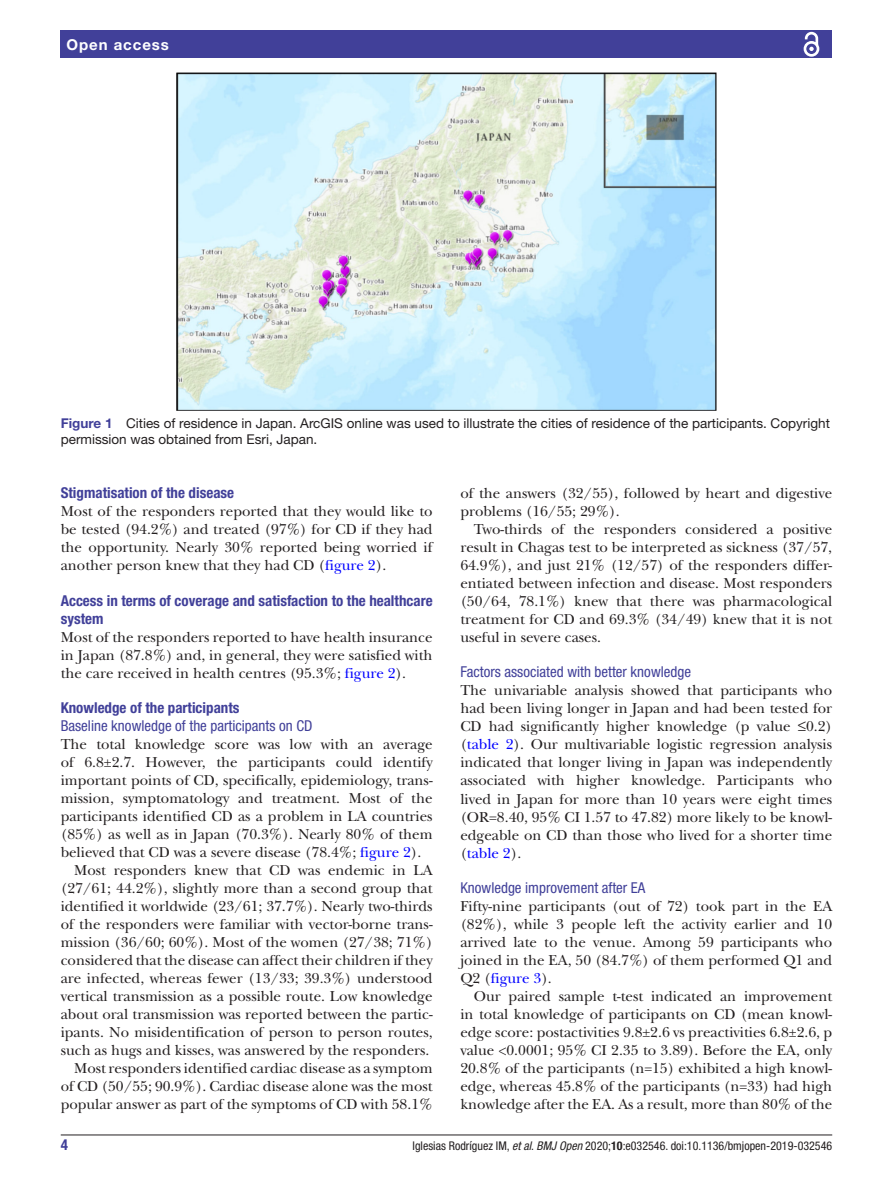
<style>
.page{position:relative;width:893px;height:1191px;background:#fff}
.page>*{position:absolute;margin:0;border:0;box-sizing:border-box;transform-origin:0 0}
.t1{font:15px/18px "New Baskerville";color:#231f20;text-align:justify}
.t2{font:700 condensed 15px/18px "Helvetica Neue LT Std";color:#414099}
.t3{font:condensed 15px "Helvetica Neue LT Std";color:#414099}
.t4{font:700 15px "Helvetica Neue LT Std";letter-spacing:.065em;color:#fff}
.t5{font:13.5px/16.2px "Helvetica Neue LT Std";color:#231f20}
.t6{font:condensed 12px "Helvetica Neue LT Std";color:#231f20}
.s1{font-weight:700;color:#414099}
.s2{color:#00f}
.s3{font-style:italic}
.s4{font-weight:700}
</style>
<div class="page">
<hr style="left:61px;top:1134px;width:771px;height:1px;background:#231f20">
<div style="left:61px;top:31px;width:771px;height:27px;background:#414099"></div>
<svg style="left:803px;top:31px;width:17px;height:26px"></svg>
<img style="left:176px;top:73px;width:540px;height:337px">
<p class="t4" style="left:66px;top:35px;width:104px">Open access</p>
<p class="t5" style="left:61px;top:415px;width:771px"><span class="s1">Figure 1</span> Cities of residence in Japan. ArcGIS online was used to illustrate the cities of residence of the participants. Copyright permission was obtained from Esri, Japan.</p>
<p class="t2" style="left:61px;top:483px;width:175px">Stigmatisation of the disease</p>
<p class="t1" style="left:61px;top:502px;width:373px">Most of the responders reported that they would like to be tested (94.2%) and treated (97%) for CD if they had the opportunity. Nearly 30% reported being worried if another person knew that they had CD (<span class="s2">figure 2</span>).</p>
<p class="t2" style="left:61px;top:591px;width:373px">Access in terms of coverage and satisfaction to the healthcare system</p>
<p class="t1" style="left:61px;top:628px;width:373px">Most of the responders reported to have health insurance in Japan (87.8%) and, in general, they were satisfied with the care received in health centres (95.3%; <span class="s2">figure 2</span>).</p>
<p class="t2" style="left:61px;top:698px;width:180px">Knowledge of the participants</p>
<p class="t3" style="left:61px;top:717px;width:253px">Baseline knowledge of the participants on CD</p>
<p class="t1" style="left:61px;top:735px;width:373px">The total knowledge score was low with an average</p>
<p class="t1" style="left:61px;top:753px;width:373px">of 6.8±2.7. However, the participants could identify</p>
<p class="t1" style="left:61px;top:771px;width:373px">important points of CD, specifically, epidemiology, trans-</p>
<p class="t1" style="left:61px;top:789px;width:373px">mission, symptomatology and treatment. Most of the</p>
<p class="t1" style="left:61px;top:807px;width:373px">participants identified CD as a problem in LA countries</p>
<p class="t1" style="left:61px;top:825px;width:373px">(85%) as well as in Japan (70.3%). Nearly 80% of them</p>
<p class="t1" style="left:61px;top:843px;width:362px">believed that CD was a severe disease (78.4%; <span class="s2">figure 2</span>).</p>
<p class="t1" style="left:74px;top:861px;width:360px">Most responders knew that CD was endemic in LA</p>
<p class="t1" style="left:61px;top:879px;width:373px">(27/61; 44.2%), slightly more than a second group that</p>
<p class="t1" style="left:61px;top:897px;width:373px">identified it worldwide (23/61; 37.7%). Nearly two-thirds</p>
<p class="t1" style="left:61px;top:915px;width:373px">of the responders were familiar with vector-borne trans-</p>
<p class="t1" style="left:61px;top:933px;width:373px">mission (36/60; 60%). Most of the women (27/38; 71%)</p>
<p class="t1" style="left:61px;top:951px;width:373px">considered that the disease can affect their children if they</p>
<p class="t1" style="left:61px;top:969px;width:373px">are infected, whereas fewer (13/33; 39.3%) understood</p>
<p class="t1" style="left:61px;top:987px;width:373px">vertical transmission as a possible route. Low knowledge</p>
<p class="t1" style="left:61px;top:1005px;width:373px">about oral transmission was reported between the partic-</p>
<p class="t1" style="left:61px;top:1023px;width:373px">ipants. No misidentification of person to person routes,</p>
<p class="t1" style="left:61px;top:1041px;width:370px">such as hugs and kisses, was answered by the responders.</p>
<p class="t1" style="left:74px;top:1059px;width:360px">Most responders identified cardiac disease as a symptom</p>
<p class="t1" style="left:61px;top:1077px;width:373px">of CD (50/55; 90.9%). Cardiac disease alone was the most</p>
<p class="t1" style="left:61px;top:1095px;width:373px">popular answer as part of the symptoms of CD with 58.1%</p>
<p class="t1" style="left:460px;top:484px;width:373px">of the answers (32/55), followed by heart and digestive problems (16/55; 29%).</p>
<p class="t1" style="left:460px;top:520px;width:373px;text-indent:13px">Two-thirds of the responders considered a positive result in Chagas test to be interpreted as sickness (37/57, 64.9%), and just 21% (12/57) of the responders differ&shy;entiated between infection and disease. Most responders (50/64, 78.1%) knew that there was pharmacological treatment for CD and 69.3% (34/49) knew that it is not useful in severe cases.</p>
<p class="t3" style="left:460px;top:663px;width:232px">Factors associated with better knowledge</p>
<p class="t1" style="left:460px;top:681px;width:373px">The univariable analysis showed that participants who had been living longer in Japan and had been tested for CD had significantly higher knowledge (p value ≤0.2) (<span class="s2">table 2</span>). Our multivariable logistic regression analysis indicated that longer living in Japan was independently associated with higher knowledge. Participants who lived in Japan for more than 10 years were eight times (OR=8.40, 95% CI 1.57 to 47.82) more likely to be knowl&shy;edgeable on CD than those who lived for a shorter time (<span class="s2">table 2</span>).</p>
<p class="t3" style="left:460px;top:879px;width:187px">Knowledge improvement after EA</p>
<p class="t1" style="left:460px;top:897px;width:373px">Fifty-nine participants (out of 72) took part in the EA (82%), while 3 people left the activity earlier and 10 arrived late to the venue. Among 59 participants who joined in the EA, 50 (84.7%) of them performed Q1 and Q2 (<span class="s2">figure 3</span>).</p>
<p class="t1" style="left:460px;top:987px;width:373px;text-indent:13px">Our paired sample t-test indicated an improvement in total knowledge of participants on CD (mean knowl&shy;edge score: postactivities 9.8±2.6 vs preactivities 6.8±2.6, p value &lt;0.0001; 95% CI 2.35 to 3.89). Before the EA, only 20.8% of the participants (n=15) exhibited a high knowl&shy;edge, whereas 45.8% of the participants (n=33) had high knowledge after the EA. As a result, more than 80% of the</p>
<p class="t2" style="left:61px;top:1135px;width:9px">4</p>
<p class="t6" style="left:413px;top:1138px;width:421px">Iglesias Rodríguez IM, <span class="s3">et al</span>. <span class="s3">BMJ Open</span> 2020;<span class="s4">10</span>:e032546. doi:10.1136/bmjopen-2019-032546</p>
</div>
